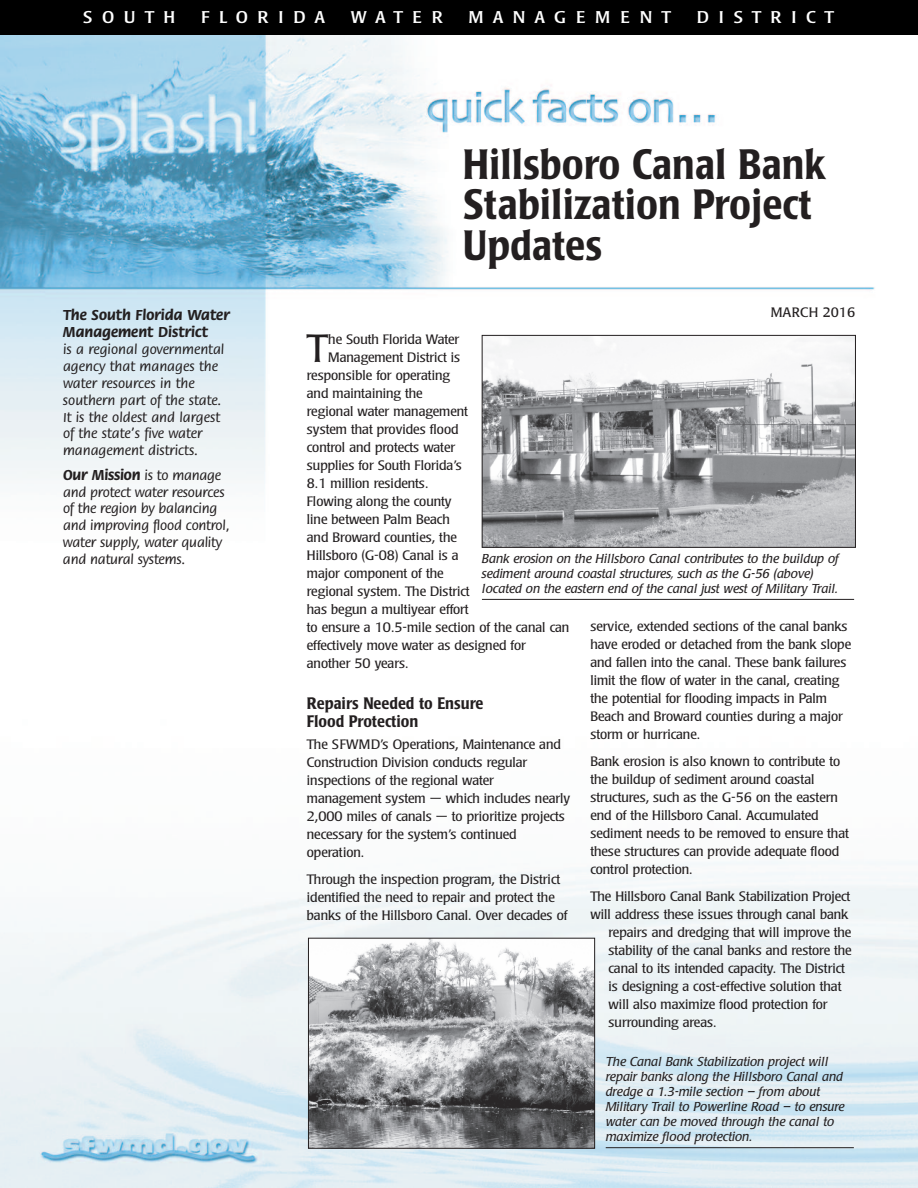
<style>
.page{position:relative;width:918px;height:1188px;background:#fff}
.page>*{position:absolute;margin:0;border:0;box-sizing:border-box;transform-origin:0 0}
.t1{font:500 condensed 42px/40.5px "Poppl Laudatio";color:#231f20}
.t2{font:300 condensed 39px "Poppl Laudatio";color:#231f20;scale:1.2 1}
.t3{font:condensed 16.8px "Poppl Laudatio";letter-spacing:.47em;color:#fff;scale:1.2 1}
.t4{font:500 condensed 16.5px/18px "Poppl Laudatio";color:#231f20}
.t5{font:700 15.3px/16.8px "Flora Std";color:#231f20}
.t6{font:500 14.25px/16.8px "Flora Std";color:#231f20}
.t7{font:300 condensed 13.5px/18px "Poppl Laudatio";color:#231f20;scale:1.2 1}
.t8{font:13.5px "Poppl Laudatio";color:#231f20}
.t9{font:italic 12.75px/15px "Poppl Laudatio";color:#231f20}
.s1{font-weight:500;font-size:14.25px}
</style>
<div class="page">
<img style="left:0;top:34px;width:918px;height:1154px">
<div style="left:0;top:0;width:918px;height:34px;background:#000"></div>
<img style="left:310px;top:940px;width:283px;height:207px">
<div style="left:308px;top:938px;width:287px;height:211px;border:1px solid #231f20"></div>
<img style="left:484px;top:337px;width:370px;height:209px">
<div style="left:482px;top:335px;width:374px;height:213px;border:1px solid #231f20"></div>
<hr style="left:482px;top:599px;width:372px;height:1px;background:#231f20">
<hr style="left:606px;top:1147px;width:248px;height:1px;background:#231f20">
<p class="t3" style="left:83px;top:11px;width:79px">SOUTH</p>
<p class="t3" style="left:201px;top:11px;width:105px">FLORIDA</p>
<p class="t3" style="left:351px;top:11px;width:78px">WATER</p>
<p class="t3" style="left:468px;top:11px;width:170px">MANAGEMENT</p>
<p class="t3" style="left:697px;top:11px;width:116px">DISTRICT</p>
<p class="t5" style="left:63px;top:308px;width:168px">The South Florida Water<br>Management District</p>
<p class="t6" style="left:63px;top:342px;width:163px">is a regional governmental agency that manages the water resources in the southern part of the state.<br>It is the oldest and largest of the state’s five water management districts.</p>
<p class="t5" style="left:63px;top:467px;width:160px">Our Mission <span class="s1">is to manage</span></p>
<p class="t6" style="left:63px;top:484px;width:168px">and protect water resources of the region by balancing and improving flood control, water supply, water quality and natural systems.</p>
<h1 class="t1" style="left:463px;top:146px;width:364px">Hillsboro Canal Bank<br>Stabilization Project<br>Updates</h1>
<p class="t8" style="left:771px;top:307px;width:86px">MARCH 2016</p>
<h2 class="t2" style="left:307px;top:333px;width:19px">T</h2>
<p class="t7" style="left:328px;top:332px;width:111px">he South Florida Water</p>
<p class="t7" style="left:328px;top:350px;width:111px">Management District is</p>
<p class="t7" style="left:307px;top:368px;width:121px">responsible for operating</p>
<p class="t7" style="left:307px;top:386px;width:98px">and maintaining the</p>
<p class="t7" style="left:307px;top:404px;width:136px">regional water management</p>
<p class="t7" style="left:307px;top:422px;width:128px">system that provides flood</p>
<p class="t7" style="left:307px;top:440px;width:125px">control and protects water</p>
<p class="t7" style="left:307px;top:458px;width:131px">supplies for South Florida’s</p>
<p class="t7" style="left:307px;top:476px;width:103px">8.1 million residents.</p>
<p class="t7" style="left:307px;top:494px;width:122px">Flowing along the county</p>
<p class="t7" style="left:307px;top:512px;width:121px">line between Palm Beach</p>
<p class="t7" style="left:307px;top:530px;width:126px">and Broward counties, the</p>
<p class="t7" style="left:307px;top:548px;width:128px">Hillsboro (G-08) Canal is a</p>
<p class="t7" style="left:307px;top:566px;width:115px">major component of the</p>
<p class="t7" style="left:307px;top:584px;width:137px">regional system. The District</p>
<p class="t7" style="left:307px;top:602px;width:136px">has begun a multiyear effort</p>
<p class="t7" style="left:307px;top:620px;width:220px">to ensure a 10.5-mile section of the canal can</p>
<p class="t7" style="left:307px;top:638px;width:184px">effectively move water as designed for</p>
<p class="t7" style="left:307px;top:656px;width:86px">another 50 years.</p>
<p class="t4" style="left:307px;top:695px;width:178px">Repairs Needed to Ensure<br>Flood Protection</p>
<p class="t7" style="left:307px;top:737px;width:221px">The SFWMD’s Operations, Maintenance and Construction Division conducts regular inspections of the regional water management system — which includes nearly 2,000 miles of canals — to prioritize projects necessary for the system’s continued operation.</p>
<p class="t7" style="left:307px;top:872px;width:219px">Through the inspection program, the District identified the need to repair and protect the banks of the Hillsboro Canal. Over decades of</p>
<p class="t9" style="left:482px;top:553px;width:358px">Bank erosion on the Hillsboro Canal contributes to the buildup of sediment around coastal structures, such as the G-56 (above) located on the eastern end of the canal just west of Military Trail.</p>
<p class="t7" style="left:590px;top:619px;width:219px">service, extended sections of the canal banks have eroded or detached from the bank slope and fallen into the canal. These bank failures limit the flow of water in the canal, creating the potential for flooding impacts in Palm Beach and Broward counties during a major storm or hurricane.</p>
<p class="t7" style="left:590px;top:754px;width:217px">Bank erosion is also known to contribute to the buildup of sediment around coastal structures, such as the G-56 on the eastern end of the Hillsboro Canal. Accumulated sediment needs to be removed to ensure that these structures can provide adequate flood control protection.</p>
<p class="t7" style="left:590px;top:889px;width:218px">The Hillsboro Canal Bank Stabilization Project</p>
<p class="t7" style="left:590px;top:907px;width:216px">will address these issues through canal bank</p>
<p class="t7" style="left:609px;top:925px;width:204px">repairs and dredging that will improve the</p>
<p class="t7" style="left:609px;top:943px;width:204px">stability of the canal banks and restore the</p>
<p class="t7" style="left:609px;top:961px;width:198px">canal to its intended capacity. The District</p>
<p class="t7" style="left:609px;top:979px;width:196px">is designing a cost-effective solution that</p>
<p class="t7" style="left:609px;top:997px;width:184px">will also maximize flood protection for</p>
<p class="t7" style="left:609px;top:1015px;width:92px">surrounding areas.</p>
<p class="t9" style="left:606px;top:1056px;width:241px">The Canal Bank Stabilization project will repair banks along the Hillsboro Canal and dredge a 1.3-mile section – from about Military Trail to Powerline Road – to ensure water can be moved through the canal to maximize flood protection.</p>
</div>
